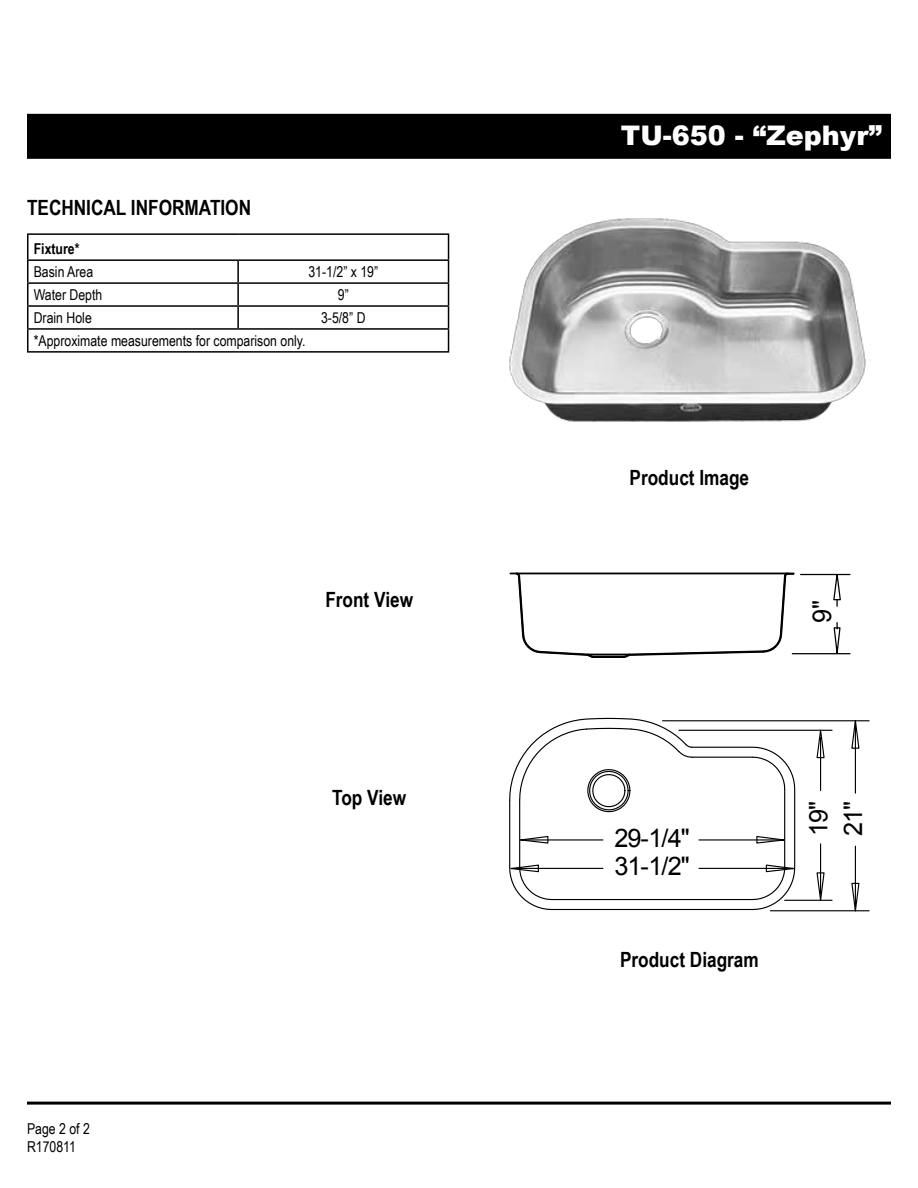
<style>
.page{position:relative;width:918px;height:1188px;background:#fff}
.page>*{position:absolute;margin:0;border:0;box-sizing:border-box;transform-origin:0 0}
.t1{font:900 27px "Arial";color:#fff}
.t2{font:25.95px "Arial";color:#000}
.t3{font:25.65px/28.3px "Arial";letter-spacing:-.04em;color:#000}
.t4{font:700 21px "Arial Narrow";color:#000}
.t5{font:15px/18px "Arial Narrow";color:#000}
.t6{font:700 15px "Arial Narrow";color:#000}
</style>
<div class="page">
<div style="left:27px;top:114px;width:864px;height:45px;background:#000"></div>
<hr style="left:27px;top:1102px;width:864px;height:3px;background:#000">
<img style="left:509px;top:218px;width:357px;height:204px">
<hr style="left:27px;top:233px;width:211px;height:2px;background:#000">
<hr style="left:238px;top:233px;width:211px;height:2px;background:#000">
<hr style="left:27px;top:259px;width:211px;height:2px;background:#000">
<hr style="left:238px;top:259px;width:211px;height:2px;background:#000">
<hr style="left:237px;top:261px;width:2px;height:21px;background:#000">
<hr style="left:27px;top:282px;width:211px;height:2px;background:#000">
<hr style="left:238px;top:282px;width:211px;height:2px;background:#000">
<hr style="left:237px;top:284px;width:2px;height:21px;background:#000">
<hr style="left:27px;top:305px;width:211px;height:2px;background:#000">
<hr style="left:238px;top:305px;width:211px;height:2px;background:#000">
<hr style="left:237px;top:307px;width:2px;height:21px;background:#000">
<hr style="left:27px;top:328px;width:211px;height:2px;background:#000">
<svg style="left:27px;top:235px;width:1px;height:116px"></svg>
<hr style="left:238px;top:328px;width:211px;height:2px;background:#000">
<svg style="left:448px;top:235px;width:1px;height:116px"></svg>
<hr style="left:27px;top:351px;width:211px;height:2px;background:#000">
<hr style="left:238px;top:351px;width:211px;height:2px;background:#000">
<hr style="left:510px;top:573px;width:284px;height:1px;background:#000">
<svg style="left:515px;top:572px;width:280px;height:86px"></svg>
<svg style="left:509px;top:746px;width:287px;height:165px"></svg>
<svg style="left:751px;top:756px;width:35px;height:34px"></svg>
<hr style="left:692px;top:757px;width:61px;height:1px;background:#000">
<hr style="left:784px;top:789px;width:1px;height:79px;background:#000">
<svg style="left:509px;top:718px;width:184px;height:95px"></svg>
<hr style="left:519px;top:800px;width:1px;height:68px;background:#000">
<hr style="left:552px;top:899px;width:201px;height:1px;background:#000">
<hr style="left:699px;top:839px;width:85px;height:2px;background:#000">
<hr style="left:521px;top:839px;width:82px;height:2px;background:#000">
<hr style="left:770px;top:910px;width:99px;height:1px;background:#000">
<hr style="left:663px;top:720px;width:206px;height:1px;background:#000">
<hr style="left:855px;top:846px;width:1px;height:65px;background:#000">
<hr style="left:855px;top:721px;width:1px;height:72px;background:#000">
<svg style="left:756px;top:835px;width:29px;height:9px"></svg>
<svg style="left:520px;top:835px;width:29px;height:9px"></svg>
<svg style="left:851px;top:882px;width:9px;height:30px"></svg>
<svg style="left:851px;top:720px;width:9px;height:29px"></svg>
<hr style="left:785px;top:900px;width:47px;height:1px;background:#000">
<hr style="left:679px;top:730px;width:153px;height:1px;background:#000">
<hr style="left:820px;top:844px;width:1px;height:50px;background:#000">
<hr style="left:820px;top:737px;width:1px;height:54px;background:#000">
<svg style="left:816px;top:872px;width:9px;height:29px"></svg>
<svg style="left:816px;top:729px;width:9px;height:30px"></svg>
<hr style="left:699px;top:868px;width:94px;height:1px;background:#000">
<hr style="left:511px;top:868px;width:92px;height:1px;background:#000">
<svg style="left:751px;top:864px;width:44px;height:37px"></svg>
<svg style="left:510px;top:864px;width:43px;height:37px"></svg>
<hr style="left:792px;top:653px;width:58px;height:1px;background:#000">
<hr style="left:801px;top:574px;width:49px;height:1px;background:#000">
<svg style="left:833px;top:623px;width:8px;height:31px"></svg>
<svg style="left:832px;top:573px;width:10px;height:33px"></svg>
<h3 class="t4" style="left:27px;top:192px;width:226px">TECHNICAL INFORMATION</h3>
<p class="t6" style="left:34px;top:238px;width:47px">Fixture*</p>
<p class="t5" style="left:34px;top:262px;width:61px">Basin Area</p>
<p class="t5" style="left:308px;top:262px;width:71px">31-1/2” x 19”</p>
<p class="t5" style="left:34px;top:285px;width:70px">Water Depth</p>
<p class="t5" style="left:338px;top:285px;width:12px">9”</p>
<p class="t5" style="left:34px;top:308px;width:60px">Drain Hole</p>
<p class="t5" style="left:321px;top:308px;width:46px">3-5/8” D</p>
<p class="t5" style="left:34px;top:331px;width:273px">*Approximate measurements for comparison only.</p>
<h3 class="t4" style="left:325px;top:584px;width:89px">Front View</h3>
<p class="t5" style="left:27px;top:1119px;width:64px">Page 2 of 2<br>R170811</p>
<h3 class="t4" style="left:332px;top:782px;width:76px">Top View</h3>
<h1 class="t1" style="left:621px;top:116px;width:262px">TU-650 - “Zephyr”</h1>
<h3 class="t4" style="left:630px;top:462px;width:121px">Product Image</h3>
<h2 class="t2" style="left:805px;top:623px;width:25px;rotate:-90deg">9"</h2>
<h3 class="t3" style="left:614px;top:824px;width:77px">29-1/4"<br>31-1/2"</h3>
<h3 class="t4" style="left:620px;top:943px;width:140px">Product Diagram</h3>
<h3 class="t3" style="left:805px;top:836px;width:37px;rotate:-90deg">19"</h3>
<h3 class="t3" style="left:839px;top:836px;width:37px;rotate:-90deg">21"</h3>
</div>
